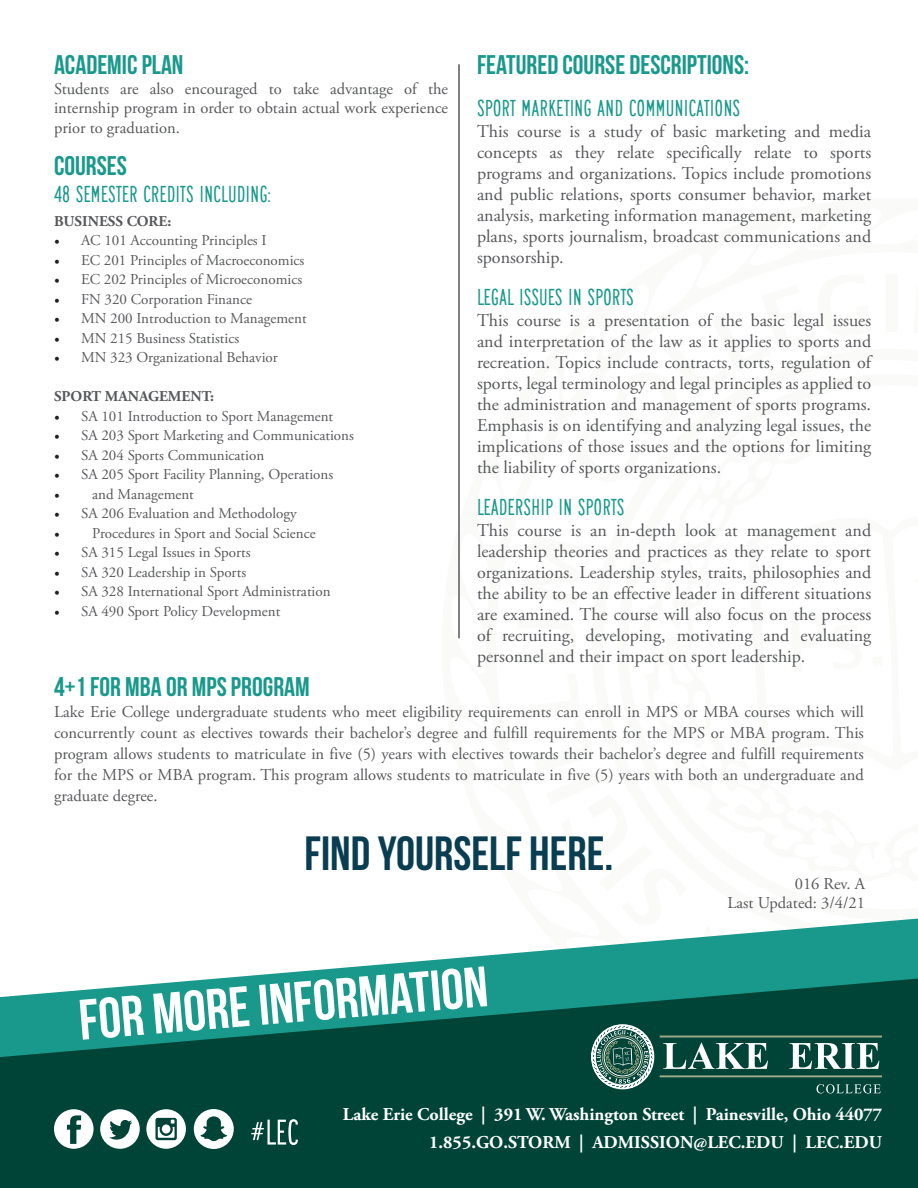
<style>
.page{position:relative;width:918px;height:1188px;background:#fff}
.page>*{position:absolute;margin:0;border:0;box-sizing:border-box;transform-origin:0 0}
.t1{font:700 57px "Bebas Neue";color:#fff}
.t2{font:700 48px "Bebas Neue";color:#093d51}
.t3{font:700 27px "Bebas Neue";color:#19998b}
.t4{font:24px "Saa Series AD";color:#19998b}
.t5{font:18px/21px "Adobe Garamond Pro";color:#57585a;text-align:justify}
.t6{font:700 18px "Adobe Garamond Pro";color:#fff}
.t7{font:16.5px/21px "Adobe Garamond Pro";color:#57585a;text-align:justify}
.t8{font:15px "Adobe Garamond Pro";color:#57585a}
.t9{font:700 15px "Adobe Garamond Pro";color:#57585a}
.s1{font-family:"Minion Pro";color:#231f20}
</style>
<div class="page">
<div style="left:885px;top:273px;width:13px;height:59px;background:#fafbf9"></div>
<svg style="left:212px;top:919px;width:706px;height:60px"></svg>
<svg style="left:0;top:979px;width:918px;height:209px;background:#07564a"></svg>
<svg style="left:591px;top:1025px;width:63px;height:64px;background:#588378"></svg>
<svg style="left:663px;top:1043px;width:216px;height:26px"></svg>
<svg style="left:817px;top:1084px;width:64px;height:10px"></svg>
<hr style="left:660px;top:1036px;width:222px;height:1px;background:#a0ad89">
<hr style="left:660px;top:1075px;width:222px;height:2px;background:#a0ad89">
<svg style="left:54px;top:1109px;width:40px;height:40px"></svg>
<svg style="left:100px;top:1109px;width:40px;height:40px"></svg>
<svg style="left:146px;top:1109px;width:40px;height:40px"></svg>
<svg style="left:251px;top:1119px;width:47px;height:26px"></svg>
<svg style="left:194px;top:1109px;width:40px;height:40px"></svg>
<hr style="left:458px;top:64px;width:2px;height:574px;background:#57585a">
<p class="t3" style="left:54px;top:50px;width:131px">ACADEMIC PLAN</p>
<p class="t7" style="left:54px;top:79px;width:396px;line-height:19.5px">Students are also encouraged to take advantage of the internship program in order to obtain actual work experience prior to graduation.</p>
<p class="t3" style="left:54px;top:151px;width:74px">COURSES</p>
<p class="t4" style="left:54px;top:181px;width:218px">48 SEMESTER CREDITS INCLUDING:</p>
<p class="t9" style="left:54px;top:212px;width:119px">BUSINESS CORE:</p>
<p class="t8" style="left:54px;top:231px;width:214px"><span class="s1">•</span> AC 101 Accounting Principles I</p>
<p class="t8" style="left:54px;top:251px;width:252px"><span class="s1">•</span> EC 201 Principles of Macroeconomics</p>
<p class="t8" style="left:54px;top:270px;width:250px"><span class="s1">•</span> EC 202 Principles of Microeconomics</p>
<p class="t8" style="left:54px;top:290px;width:199px"><span class="s1">•</span> FN 320 Corporation Finance</p>
<p class="t8" style="left:54px;top:309px;width:254px"><span class="s1">•</span> MN 200 Introduction to Management</p>
<p class="t8" style="left:54px;top:329px;width:187px"><span class="s1">•</span> MN 215 Business Statistics</p>
<p class="t8" style="left:54px;top:348px;width:225px"><span class="s1">•</span> MN 323 Organizational Behavior</p>
<p class="t9" style="left:54px;top:388px;width:162px">SPORT MANAGEMENT:</p>
<p class="t8" style="left:54px;top:407px;width:281px"><span class="s1">•</span> SA 101 Introduction to Sport Management</p>
<p class="t8" style="left:54px;top:426px;width:301px"><span class="s1">•</span> SA 203 Sport Marketing and Communications</p>
<p class="t8" style="left:54px;top:446px;width:212px"><span class="s1">•</span> SA 204 Sports Communication</p>
<p class="t8" style="left:54px;top:465px;width:281px"><span class="s1">•</span> SA 205 Sport Facility Planning, Operations</p>
<p class="t8" style="left:54px;top:485px;width:141px"><span class="s1">•</span> and Management</p>
<p class="t8" style="left:54px;top:504px;width:244px"><span class="s1">•</span> SA 206 Evaluation and Methodology</p>
<p class="t8" style="left:54px;top:524px;width:263px"><span class="s1">•</span> Procedures in Sport and Social Science</p>
<p class="t8" style="left:54px;top:543px;width:198px"><span class="s1">•</span> SA 315 Legal Issues in Sports</p>
<p class="t8" style="left:54px;top:563px;width:194px"><span class="s1">•</span> SA 320 Leadership in Sports</p>
<p class="t8" style="left:54px;top:582px;width:278px"><span class="s1">•</span> SA 328 International Sport Administration</p>
<p class="t8" style="left:54px;top:602px;width:228px"><span class="s1">•</span> SA 490 Sport Policy Development</p>
<p class="t3" style="left:477px;top:50px;width:274px">FEATURED COURSE DESCRIPTIONS:</p>
<p class="t4" style="left:477px;top:96px;width:265px">SPORT MARKETING AND COMMUNICATIONS</p>
<p class="t5" style="left:477px;top:122px;width:396px">This course is a study of basic marketing and media concepts as they relate specifically relate to sports programs and organizations. Topics include promotions and public relations, sports consumer behavior, market analysis, marketing information management, marketing plans, sports journalism, broadcast communications and sponsorship.</p>
<p class="t4" style="left:477px;top:285px;width:158px">LEGAL ISSUES IN SPORTS</p>
<p class="t5" style="left:477px;top:311px;width:396px">This course is a presentation of the basic legal issues and interpretation of the law as it applies to sports and recreation. Topics include contracts, torts, regulation of sports, legal terminology and legal principles as applied to the administration and management of sports programs.<br>Emphasis is on identifying and analyzing legal issues, the implications of those issues and the options for limiting the liability of sports organizations.</p>
<p class="t4" style="left:477px;top:495px;width:149px">LEADERSHIP IN SPORTS</p>
<p class="t5" style="left:477px;top:521px;width:396px">This course is an in-depth look at management and leadership theories and practices as they relate to sport organizations. Leadership styles, traits, philosophies and the ability to be an effective leader in different situations are examined. The course will also focus on the process of recruiting, developing, motivating and evaluating personnel and their impact on sport leadership.</p>
<p class="t3" style="left:54px;top:672px;width:257px">4+1 FOR MBA OR MPS PROGRAM</p>
<p class="t7" style="left:54px;top:702px;width:811px">Lake Erie College undergraduate students who meet eligibility requirements can enroll in MPS or MBA courses which will concurrently count as electives towards their bachelor’s degree and fulfill requirements for the MPS or MBA program. This program allows students to matriculate in five (5) years with electives towards their bachelor’s degree and fulfill requirements for the MPS or MBA program. This program allows students to matriculate in five (5) years with both an undergraduate and graduate degree.</p>
<p class="t2" style="left:305px;top:828px;width:310px">FIND YOURSELF HERE.</p>
<p class="t7" style="left:795px;top:874px;width:72px">016 Rev. A</p>
<p class="t7" style="left:727px;top:893px;width:139px">Last Updated: 3/4/21</p>
<p class="t1" style="left:76px;top:990px;width:412px;rotate:-5deg">FOR MORE INFORMATION</p>
<p class="t6" style="left:343px;top:1103px;width:541px">Lake Erie College | 391 W. Washington Street | Painesville, Ohio 44077</p>
<p class="t6" style="left:429px;top:1132px;width:454px">1.855.GO.STORM | ADMISSION@LEC.EDU | LEC.EDU</p>
</div>
